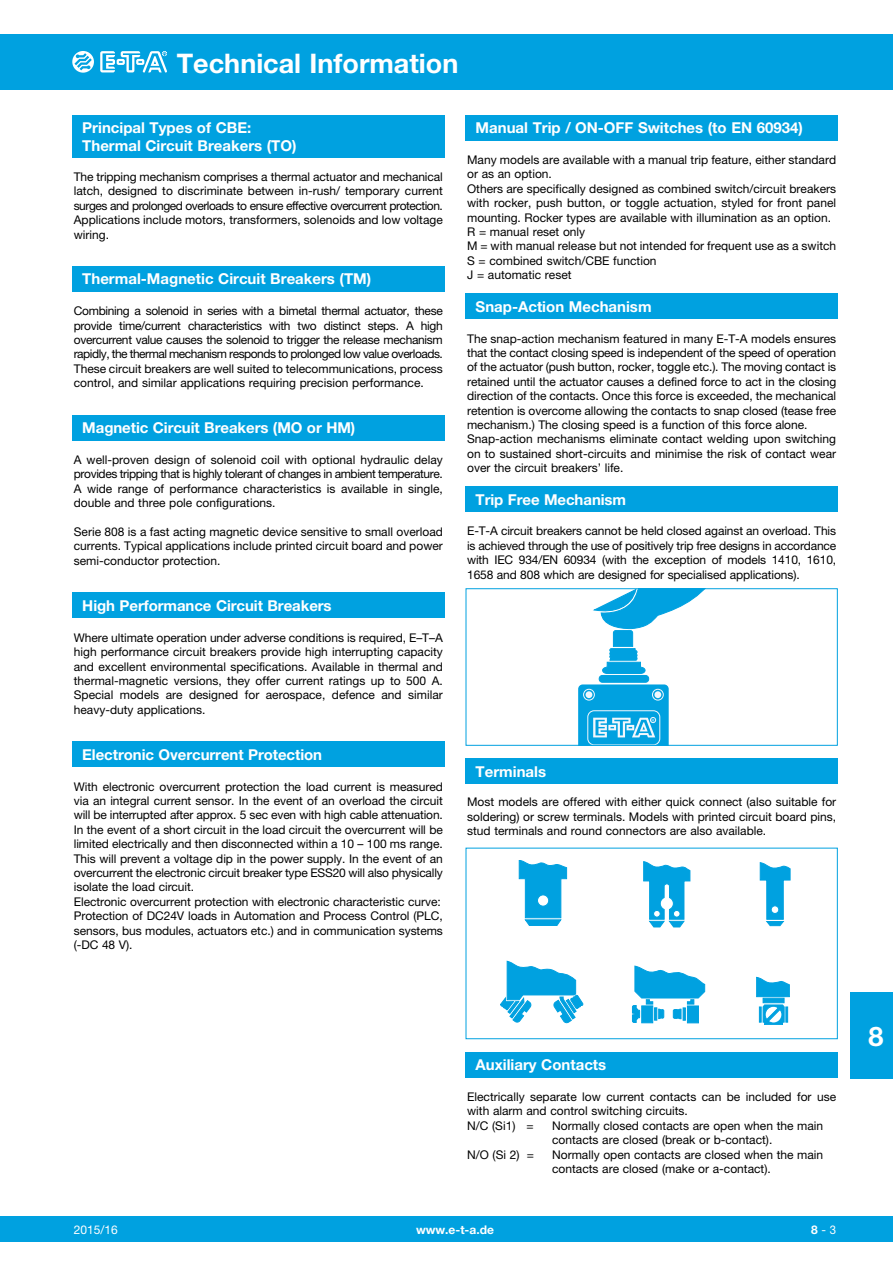
<style>
.page{position:relative;width:893px;height:1263px;background:#fff}
.page>*{position:absolute;margin:0;border:0;box-sizing:border-box;transform-origin:0 0}
.t1{font:700 27px "Helvetica Neue LT";color:#fff}
.t2{font:700 15px/18px "Helvetica Neue LT";color:#fff}
.t3{font:12px/14.4px "Helvetica Neue LT";color:#000;text-align:justify}
.t4{font:700 12px "Helvetica Neue LT";color:#fff}
.t5{font:12px "Helvetica Neue LT";color:#fff}
.t6{font:4.35px "Helvetica Neue LT";color:#f1f7fc}
.s1{font-weight:700}
</style>
<div class="page">
<div style="left:0;top:1216px;width:893px;height:26px;background:#00a1e0"></div>
<div style="left:0;top:34px;width:893px;height:55px;background:#00a1e0"></div>
<svg style="left:72px;top:51px;width:22px;height:22px"></svg>
<svg style="left:100px;top:51px;width:67px;height:21px"></svg>
<div style="left:850px;top:992px;width:43px;height:87px;background:#00a1e0"></div>
<div style="left:72px;top:115px;width:372px;height:42px;background:#00a1e0"></div>
<div style="left:466px;top:115px;width:372px;height:25px;background:#00a1e0"></div>
<div style="left:72px;top:415px;width:372px;height:25px;background:#00a1e0"></div>
<div style="left:466px;top:293px;width:372px;height:26px;background:#00a1e0"></div>
<div style="left:466px;top:486px;width:372px;height:26px;background:#00a1e0"></div>
<svg style="left:593px;top:590px;width:111px;height:84px"></svg>
<div style="left:599px;top:675px;width:50px;height:7px;background:#00a1e0;border-radius:3px"></div>
<div style="left:599px;top:675px;width:50px;height:8px;border:1px solid #00a1e0;border-radius:3px"></div>
<svg style="left:578px;top:684px;width:91px;height:60px;background:#29afe4"></svg>
<div style="left:466px;top:588px;width:372px;height:158px;border:1px solid #00a1e0"></div>
<div style="left:466px;top:758px;width:372px;height:26px;background:#00a1e0"></div>
<div style="left:466px;top:1052px;width:372px;height:25px;background:#00a1e0"></div>
<svg style="left:643px;top:861px;width:47px;height:66px"></svg>
<svg style="left:760px;top:862px;width:30px;height:64px"></svg>
<svg style="left:756px;top:977px;width:34px;height:48px"></svg>
<svg style="left:632px;top:966px;width:73px;height:57px"></svg>
<svg style="left:500px;top:961px;width:83px;height:62px"></svg>
<svg style="left:519px;top:860px;width:48px;height:66px"></svg>
<div style="left:72px;top:266px;width:372px;height:25px;background:#00a1e0"></div>
<div style="left:72px;top:593px;width:372px;height:25px;background:#00a1e0"></div>
<div style="left:72px;top:741px;width:372px;height:26px;background:#00a1e0"></div>
<h1 class="t1" style="left:177px;top:46px;width:283px">Technical Information</h1>
<p class="t2" style="left:82px;top:119px;width:216px">Principal Types of CBE:<br>Thermal Circuit Breakers (TO)</p>
<p class="t2" style="left:476px;top:119px;width:329px">Manual Trip / ON-OFF Switches (to EN 60934)</p>
<p class="t3" style="left:74px;top:169px;width:371px">The tripping mechanism comprises a thermal actuator and mechanical latch, designed to discriminate between in-rush/ temporary current surges and prolonged overloads to ensure effective overcurrent protection.<br>Applications include motors, transformers, solenoids and low voltage wiring.</p>
<p class="t3" style="left:467px;top:152px;width:371px;text-align:left">Many models are available with a manual trip feature, either standard or as an option.<br>Others are specifically designed as combined switch/circuit breakers with rocker, push button, or toggle actuation, styled for front panel mounting. Rocker types are available with illumination as an option.<br>R = manual reset only<br>M = with manual release but not intended for frequent use as a switch S = combined switch/CBE function<br>J = automatic reset</p>
<p class="t2" style="left:476px;top:297px;width:177px">Snap-Action Mechanism</p>
<p class="t3" style="left:467px;top:331px;width:371px;text-align:left">The snap-action mechanism featured in many E-T-A models ensures that the contact closing speed is independent of the speed of operation of the actuator (push button, rocker, toggle etc.). The moving contact is retained until the actuator causes a defined force to act in the closing direction of the contacts. Once this force is exceeded, the mechanical retention is overcome allowing the contacts to snap closed (tease free mechanism.) The closing speed is a function of this force alone.<br>Snap-action mechanisms eliminate contact welding upon switching on to sustained short-circuits and minimise the risk of contact wear over the circuit breakers’ life.</p>
<p class="t2" style="left:476px;top:490px;width:152px">Trip Free Mechanism</p>
<p class="t3" style="left:467px;top:524px;width:371px">E-T-A circuit breakers cannot be held closed against an overload. This is achieved through the use of positively trip free designs in accordance with IEC 934/EN 60934 (with the exception of models 1410, 1610, 1658 and 808 which are designed for specialised applications).</p>
<p class="t2" style="left:82px;top:270px;width:290px">Thermal-Magnetic Circuit Breakers (TM)</p>
<p class="t3" style="left:74px;top:304px;width:371px">Combining a solenoid in series with a bimetal thermal actuator, these provide time/current characteristics with two distinct steps. A high overcurrent value causes the solenoid to trigger the release mechanism rapidly, the thermal mechanism responds to prolonged low value overloads.<br>These circuit breakers are well suited to telecommunications, process control, and similar applications requiring precision performance.</p>
<p class="t2" style="left:82px;top:419px;width:275px">Magnetic Circuit Breakers (MO or HM)</p>
<p class="t3" style="left:74px;top:452px;width:371px">A well-proven design of solenoid coil with optional hydraulic delay provides tripping that is highly tolerant of changes in ambient temperature.<br>A wide range of performance characteristics is available in single, double and three pole configurations.</p>
<p class="t3" style="left:74px;top:524px;width:371px">Serie 808 is a fast acting magnetic device sensitive to small overload currents. Typical applications include printed circuit board and power semi-conductor protection.</p>
<p class="t2" style="left:82px;top:596px;width:251px">High Performance Circuit Breakers</p>
<p class="t3" style="left:74px;top:630px;width:371px">Where ultimate operation under adverse conditions is required, E–T–A high performance circuit breakers provide high interrupting capacity and excellent environmental specifications. Available in thermal and thermal-magnetic versions, they offer current ratings up to 500 A.<br>Special models are designed for aerospace, defence and similar heavy-duty applications.</p>
<p class="t2" style="left:82px;top:745px;width:241px">Electronic Overcurrent Protection</p>
<p class="t3" style="left:74px;top:779px;width:371px;text-align:left">With electronic overcurrent protection the load current is measured via an integral current sensor. In the event of an overload the circuit will be interrupted after approx. 5 sec even with high cable attenuation.<br>In the event of a short circuit in the load circuit the overcurrent will be limited electrically and then disconnected within a 10 – 100 ms range.<br>This will prevent a voltage dip in the power supply. In the event of an overcurrent the electronic circuit breaker type ESS20 will also physically isolate the load circuit.<br>Electronic overcurrent protection with electronic characteristic curve:<br>Protection of DC24V loads in Automation and Process Control (PLC, sensors, bus modules, actuators etc.) and in communication systems (-DC 48 V).</p>
<p class="t2" style="left:476px;top:762px;width:72px">Terminals</p>
<p class="t6" style="left:651px;top:717px;width:4px">R</p>
<p class="t3" style="left:467px;top:794px;width:371px">Most models are offered with either quick connect (also suitable for soldering) or screw terminals. Models with printed circuit board pins, stud terminals and round connectors are also available.</p>
<p class="t2" style="left:476px;top:1056px;width:132px">Auxiliary Contacts</p>
<p class="t3" style="left:467px;top:1089px;width:371px;text-align:left">Electrically separate low current contacts can be included for use with alarm and control switching circuits.<br>N/C (Si1) =</p>
<p class="t3" style="left:552px;top:1118px;width:273px">Normally closed contacts are open when the main contacts are closed (break or b-contact).</p>
<p class="t3" style="left:467px;top:1147px;width:68px">N/O (Si 2) =</p>
<p class="t3" style="left:552px;top:1147px;width:273px">Normally open contacts are closed when the main contacts are closed (make or a-contact).</p>
<p class="t5" style="left:74px;top:1222px;width:46px">2015/16</p>
<p class="t4" style="left:416px;top:1222px;width:79px">www.e-t-a.de</p>
<p class="t5" style="left:811px;top:1222px;width:27px"><span class="s1">8</span> - 3</p>
<h1 class="t1" style="left:868px;top:1020px;width:17px">8</h1>
</div>
